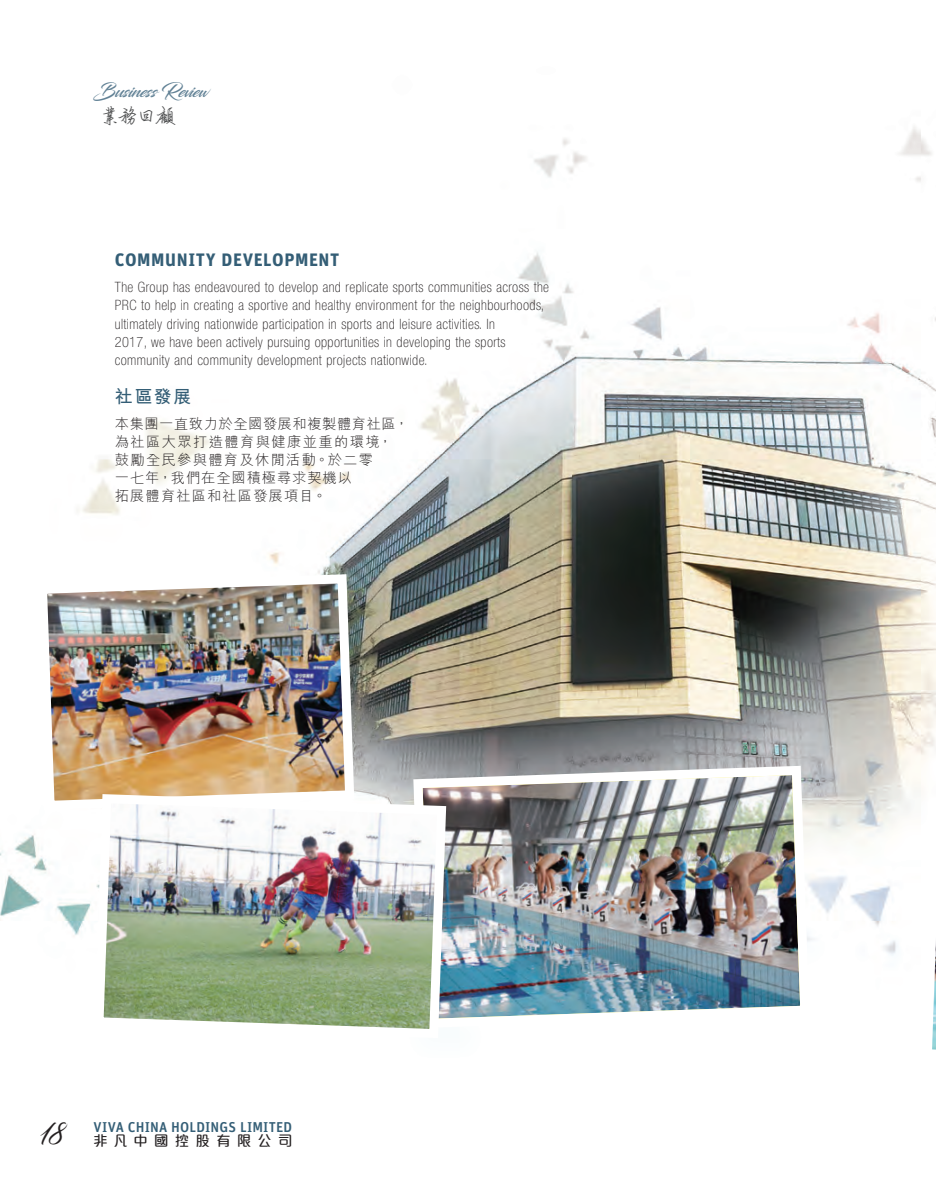
<style>
.page{position:relative;width:936px;height:1191px;background:#fff}
.page>*{position:absolute;margin:0;border:0;box-sizing:border-box;transform-origin:0 0}
.t1{font:500 21px "M Banquet PHK";color:#4b4c4d}
.Heading_1{font:700 18px "Unit";letter-spacing:.035em;color:#345e76}
.t2{font:18px "Blacksword";letter-spacing:-.02em;color:#618195}
.C_Heading_1{font:700 18px "M Hei HK";color:#345e76}
.Body_Text{font:100 condensed 14.25px/18px "Helvetica Neue LT Std";letter-spacing:.03em;color:#231f20}
.C_Body_Text{font:300 14.25px/18px "M Hei HK";letter-spacing:.08em;color:#231f20}
.t3{font:500 14.25px "Unit";letter-spacing:.01em;color:#345e76}
.t4{font:500 14.25px "M Elle HK";letter-spacing:.445em;color:#231f20}
</style>
<div class="page">
<img style="left:0;top:127px;width:935px;height:829px">
<img style="left:33px;top:569px;width:326px;height:245px">
<img style="left:408px;top:761px;width:406px;height:257px">
<svg style="left:918px;top:821px;width:17px;height:229px"></svg>
<img style="left:90px;top:789px;width:361px;height:240px">
<p class="t2" style="left:94px;top:80px;width:116px">Business Review</p>
<p class="t1" style="left:102px;top:103px;width:75px">業務回顧</p>
<p class="Heading_1" style="left:115px;top:248px;width:226px">COMMUNITY DEVELOPMENT</p>
<p class="Body_Text" style="left:115px;top:278px;width:435px">The Group has endeavoured to develop and replicate sports communities across the PRC to help in creating a sportive and healthy environment for the neighbourhoods, ultimately driving nationwide participation in sports and leisure activities. In<br>2017, we have been actively pursuing opportunities in developing the sports community and community development projects nationwide.</p>
<p class="C_Heading_1" style="left:115px;top:383px;width:78px">社區發展</p>
<p class="C_Body_Text" style="left:115px;top:415px;width:295px">本集團一直致力於全國發展和複製體育社區，為社區大眾打造體育與健康並重的環境，鼓勵全民參與體育及休閒活動。於二零<br>一七年，我們在全國積極尋求契機以<br>拓展體育社區和社區發展項目。</p>
<p class="t3" style="left:94px;top:1118px;width:200px">VIVA CHINA HOLDINGS LIMITED</p>
<p class="t4" style="left:39px;top:1133px;width:254px"><sup>18</sup> 非凡中國控股有限公司</p>
</div>
